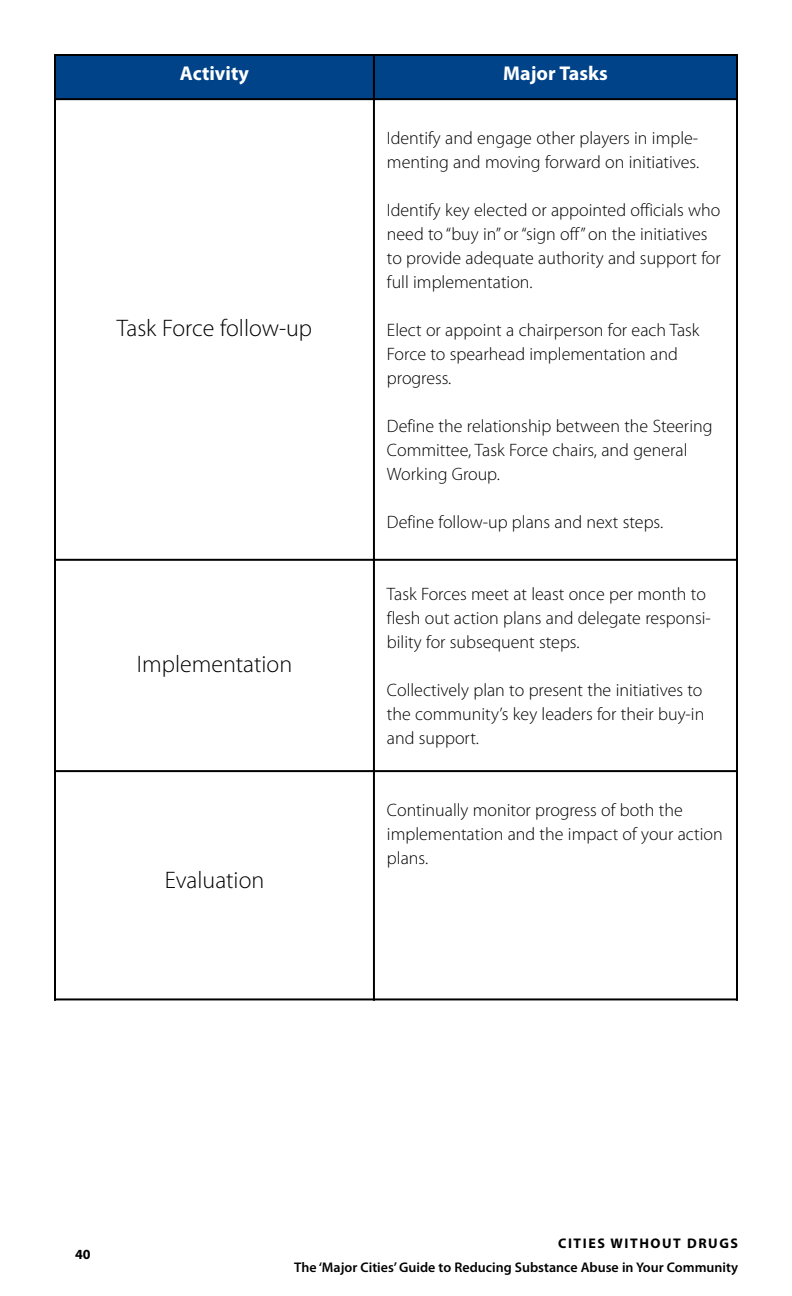
<style>
.page{position:relative;width:792px;height:1296px;background:#fff}
.page>*{position:absolute;margin:0;border:0;box-sizing:border-box;transform-origin:0 0}
.t1{font:300 24px "Myriad Pro";color:#000}
.t2{font:700 20px "Myriad Pro";color:#fff}
.t3{font:300 18px/24px "Myriad Pro";color:#000}
.t4{font:600 14px "Myriad Pro";color:#000}
.t5{font:700 14px "Myriad Pro";letter-spacing:.11em;color:#000}
</style>
<div class="page">
<div style="left:54px;top:54px;width:320px;height:45px;background:#004389"></div>
<div style="left:374px;top:54px;width:364px;height:45px;background:#004389"></div>
<hr style="left:54px;top:54px;width:2px;height:946px;background:#000">
<hr style="left:373px;top:54px;width:2px;height:946px;background:#000">
<hr style="left:736px;top:54px;width:2px;height:946px;background:#000">
<hr style="left:54px;top:54px;width:684px;height:2px;background:#000">
<hr style="left:54px;top:98px;width:684px;height:2px;background:#000">
<hr style="left:54px;top:559px;width:684px;height:2px;background:#000">
<hr style="left:54px;top:770px;width:684px;height:2px;background:#000">
<hr style="left:54px;top:998px;width:684px;height:2px;background:#000">
<p class="t2" style="left:180px;top:66px;width:70px">Activity</p>
<p class="t2" style="left:503px;top:66px;width:106px">Major Tasks</p>
<p class="t3" style="left:387px;top:127px;width:314px">Identify and engage other players in imple&shy;menting and moving forward on initiatives.</p>
<p class="t3" style="left:387px;top:199px;width:335px">Identify key elected or appointed officials who need to “buy in” or “sign off” on the initiatives to provide adequate authority and support for full implementation.</p>
<p class="t1" style="left:117px;top:319px;width:197px">Task Force follow-up</p>
<p class="t3" style="left:387px;top:319px;width:314px">Elect or appoint a chairperson for each Task<br>Force to spearhead implementation and</p>
<p class="t3" style="left:387px;top:367px;width:66px">progress.</p>
<p class="t3" style="left:387px;top:415px;width:327px">Define the relationship between the Steering<br>Committee, Task Force chairs, and general<br>Working Group.</p>
<p class="t3" style="left:387px;top:511px;width:278px">Define follow-up plans and next steps.</p>
<p class="t1" style="left:137px;top:655px;width:157px">Implementation</p>
<p class="t1" style="left:165px;top:871px;width:101px">Evaluation</p>
<p class="t3" style="left:387px;top:583px;width:320px">Task Forces meet at least once per month to</p>
<p class="t3" style="left:387px;top:607px;width:325px">flesh out action plans and delegate responsi-</p>
<p class="t3" style="left:387px;top:631px;width:194px">bility for subsequent steps.</p>
<p class="t3" style="left:387px;top:679px;width:317px">Collectively plan to present the initiatives to</p>
<p class="t3" style="left:387px;top:703px;width:319px">the community’s key leaders for their buy-in</p>
<p class="t3" style="left:387px;top:727px;width:94px">and support.</p>
<p class="t3" style="left:387px;top:799px;width:297px">Continually monitor progress of both the</p>
<p class="t3" style="left:387px;top:823px;width:337px">implementation and the impact of your action</p>
<p class="t3" style="left:387px;top:847px;width:43px">plans.</p>
<p class="t5" style="left:75px;top:1249px;width:17px">40</p>
<p class="t5" style="left:558px;top:1238px;width:181px">CITIES WITHOUT DRUGS</p>
<p class="t4" style="left:294px;top:1262px;width:445px">The ‘Major Cities’Guide to Reducing Substance Abuse in Your Community</p>
</div>
